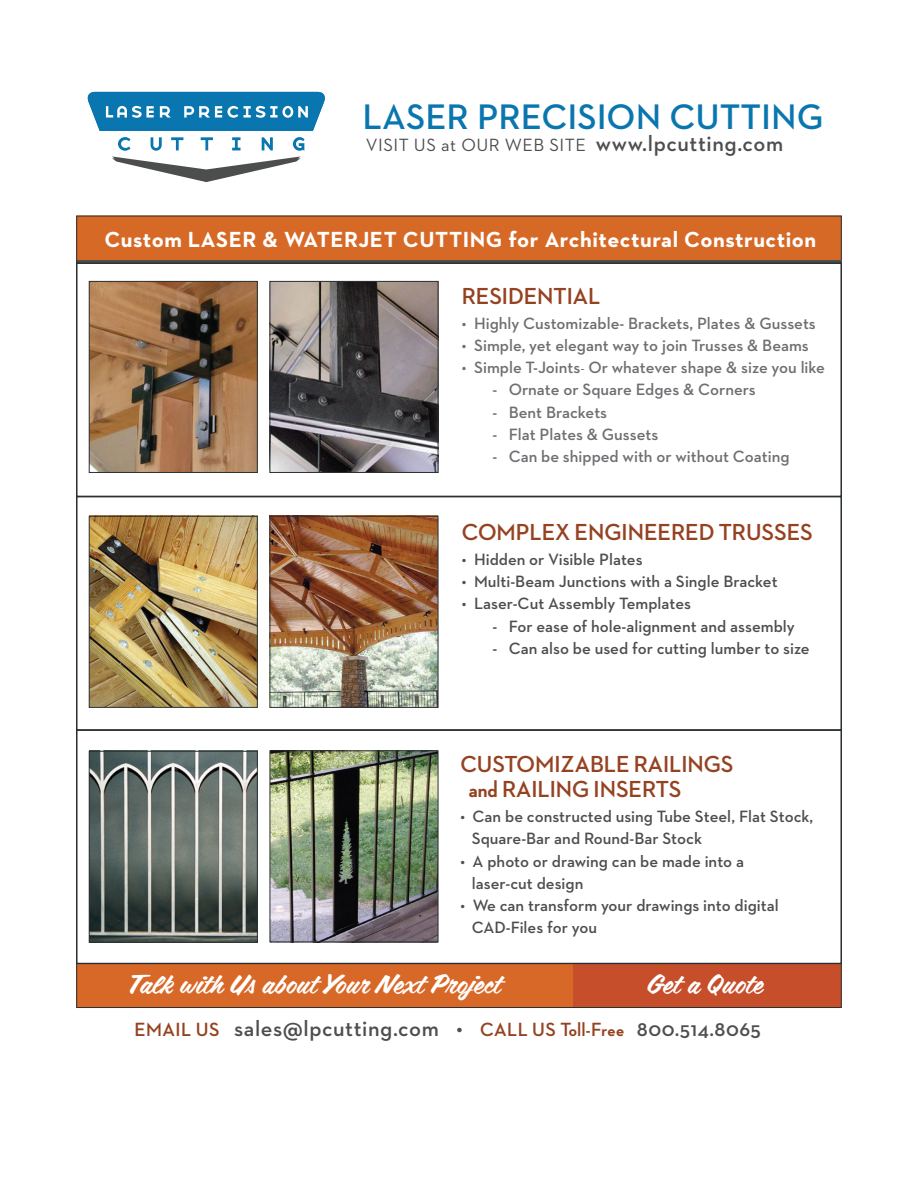
<style>
.page{position:relative;width:918px;height:1188px;background:#fff}
.page>*{position:absolute;margin:0;border:0;box-sizing:border-box;transform-origin:0 0}
.t1{font:600 36.15px "Neutraface 2 Text";color:#0a76af}
.t2{font:26.4px "Coffee Service";letter-spacing:.025em;color:#fff}
.t3{font:700 23.7px/25px "Neutraface 2 Display";color:#954221}
.t4{font:700 22.2px "Neutraface 2 Text";letter-spacing:.025em;color:#fff}
.t5{font:700 19.5px "Neutraface 2 Display";letter-spacing:.025em;color:#944220}
.t6{font:18px "Neutraface 2 Text";letter-spacing:.025em;color:#4d4e4d}
.t7{font:600 16.65px/22.2px "Neutraface 2 Text";color:#4d4e4d}
.t8{font:600 16.65px "Neutraface 2 Text";color:#6e6f72}
.s1{font-weight:600;font-size:22.2px}
.s2{font-weight:400;font-size:15.3px}
.s3{font-family:"Neutraface 2 Text";font-weight:600;font-size:22.2px;color:#4d4e4d}
.s4{font-family:"Neutraface 2 Text";font-weight:600;font-size:20.85px;color:#4d4e4d}
</style>
<div class="page">
<svg style="left:87px;top:92px;width:238px;height:39px;background:#2c88ba"></svg>
<svg style="left:112px;top:137px;width:193px;height:45px"></svg>
<svg style="left:77px;top:256px;width:764px;height:8px;background:#404243"></svg>
<div style="left:77px;top:216px;width:764px;height:43px;background:#d76927"></div>
<div style="left:76px;top:216px;width:766px;height:44px;border:1px solid #d76927"></div>
<div style="left:77px;top:964px;width:764px;height:43px;background:#d86827"></div>
<div style="left:573px;top:964px;width:267px;height:43px;background:#c74e2a"></div>
<div style="left:76px;top:730px;width:766px;height:234px;border:1px solid #2b3132"></div>
<img style="left:272px;top:283px;width:164px;height:188px">
<img style="left:91px;top:518px;width:165px;height:188px">
<img style="left:272px;top:518px;width:164px;height:188px">
<img style="left:91px;top:753px;width:165px;height:188px">
<img style="left:272px;top:752px;width:164px;height:188px">
<img style="left:91px;top:283px;width:165px;height:188px">
<div style="left:89px;top:281px;width:169px;height:192px;border:1px solid #2b3132"></div>
<div style="left:270px;top:281px;width:168px;height:192px;border:1px solid #2b3132"></div>
<div style="left:89px;top:516px;width:169px;height:192px;border:1px solid #2b3132"></div>
<div style="left:270px;top:516px;width:168px;height:192px;border:1px solid #2b3132"></div>
<div style="left:89px;top:751px;width:169px;height:192px;border:1px solid #2b3132"></div>
<div style="left:270px;top:750px;width:168px;height:192px;border:1px solid #2b3132"></div>
<p class="t1" style="left:363px;top:103px;width:463px">LASER PRECISION CUTTING</p>
<p class="t6" style="left:366px;top:133px;width:419px">VISIT US at OUR WEB SITE <span class="s1">www.lpcutting.com</span></p>
<p class="t4" style="left:105px;top:231px;width:713px">Custom LASER &amp; WATERJET CUTTING for Architectural Construction</p>
<p class="t3" style="left:462px;top:286px;width:140px">RESIDENTIAL</p>
<p class="t8" style="left:462px;top:317px;width:356px">• Highly Customizable- Brackets, Plates &amp; Gussets</p>
<p class="t8" style="left:462px;top:339px;width:349px">• Simple, yet elegant way to join Trusses &amp; Beams</p>
<p class="t8" style="left:462px;top:361px;width:365px">• Simple T-Joints<span class="s2">-</span> Or whatever shape &amp; size you like</p>
<p class="t8" style="left:492px;top:383px;width:265px">- Ornate or Square Edges &amp; Corners</p>
<p class="t8" style="left:492px;top:406px;width:116px">- Bent Brackets</p>
<p class="t8" style="left:492px;top:428px;width:167px">- Flat Plates &amp; Gussets</p>
<p class="t8" style="left:492px;top:450px;width:299px">- Can be shipped with or without Coating</p>
<p class="t3" style="left:462px;top:522px;width:352px">COMPLEX ENGINEERED TRUSSES</p>
<p class="t7" style="left:462px;top:550px;width:182px">• Hidden or Visible Plates</p>
<p class="t7" style="left:462px;top:572px;width:317px">• Multi-Beam Junctions with a Single Bracket</p>
<p class="t7" style="left:462px;top:594px;width:231px">• Laser-Cut Assembly Templates</p>
<p class="t7" style="left:492px;top:617px;width:304px">- For ease of hole-alignment and assembly</p>
<p class="t7" style="left:492px;top:639px;width:319px">- Can also be used for cutting lumber to size</p>
<p class="t3" style="left:469px;top:754px;width:266px;text-indent:-9px">CUSTOMIZABLE RAILINGS and RAILING INSERTS</p>
<p class="t7" style="left:472px;top:807px;width:343px;text-indent:-11px">• Can be constructed using Tube Steel, Flat Stock,<br>Square-Bar and Round-Bar Stock</p>
<p class="t7" style="left:472px;top:851px;width:274px;text-indent:-11px">• A photo or drawing can be made into a laser-cut design</p>
<p class="t7" style="left:472px;top:896px;width:308px;text-indent:-11px">• We can transform your drawings into digital<br>CAD-Files for you</p>
<p class="t2" style="left:130px;top:969px;width:372px">Talk with Us about Your Next Project</p>
<p class="t2" style="left:647px;top:969px;width:118px">Get a Quote</p>
<p class="t5" style="left:135px;top:1022px;width:628px">EMAIL US <span class="s3">sales@lpcutting.com •</span> CALL US Toll-Free <span class="s4">800.514.8065</span></p>
</div>
